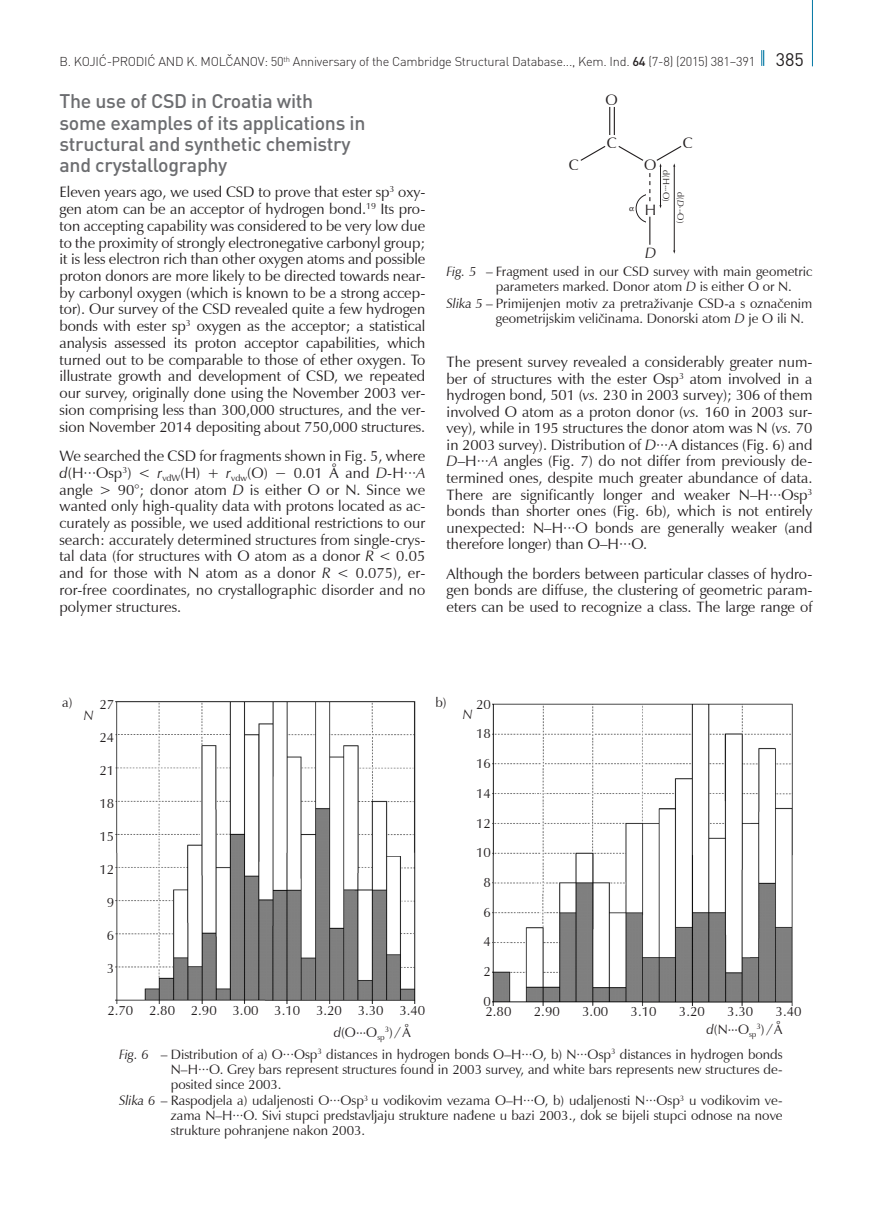
<style>
.page{position:relative;width:872px;height:1212px;background:#fff}
.page>*{position:absolute;margin:0;border:0;box-sizing:border-box;transform-origin:0 0}
._07_NASLOV_POGLAVLJA{font:500 19.5px/21.3px "DIN Pro";letter-spacing:-.015em;color:#6c6d70}
._10_TEKST_RADA_-_ENG{font:15px/16.8px "Zapf Humanist Roman KUI";color:#231f20;text-align:justify}
.t1{font:15px "Zapf Humanist Italic KUI";color:#231f20}
._12_POTPIS_-_SLIKA{font:13.5px/15px "Zapf Humanist Roman KUI";color:#231f20}
._12_POTPIS_-_SLIKA-2{font:13.5px "Zapf Humanist Italic KUI";letter-spacing:-.01em;color:#231f20}
.t2{font:300 12.75px "DIN Pro";letter-spacing:-.02em;color:#231f20}
.t3{font:9px "Zapf Humanist Roman KUI";color:#231f20}
.s1{font-weight:500}
.s2{font-weight:400;font-size:18px}
.s3{font-family:"Zapf Humanist Italic KUI"}
.s4{font-size:15px}
</style>
<div class="page">
<hr style="left:812px;top:0;width:1px;height:66px;background:#0076a3">
<svg style="left:761px;top:50px;width:3px;height:16px"></svg>
<div style="left:636px;top:194px;width:29px;height:29px;border:1px solid #231f20;border-radius:50%"></div>
<div style="left:646px;top:189px;width:22px;height:38px;background:#fff"></div>
<svg style="left:649px;top:217px;width:1px;height:28px"></svg>
<hr style="left:660px;top:165px;width:1px;height:41px;background:#231f20">
<hr style="left:674px;top:166px;width:1px;height:85px;background:#231f20">
<svg style="left:580px;top:146px;width:26px;height:15px"></svg>
<svg style="left:618px;top:146px;width:26px;height:15px"></svg>
<svg style="left:649px;top:173px;width:1px;height:28px"></svg>
<svg style="left:609px;top:107px;width:6px;height:28px"></svg>
<svg style="left:656px;top:146px;width:26px;height:21px"></svg>
<img style="left:116px;top:701px;width:300px;height:303px">
<img style="left:492px;top:703px;width:300px;height:303px">
<p class="t2" style="left:60px;top:53px;width:746px">B. KOJIĆ-PRODIĆ AND K. MOLČANOV: 50<sup>th</sup> Anniversary of the Cambridge Structural Database..., Kem. Ind. <span class="s1">64</span> (7-8) (2015) 381−391 <span class="s2">385</span></p>
<p class="_07_NASLOV_POGLAVLJA" style="left:60px;top:90px;width:307px">The use of CSD in Croatia with<br>some examples of its applications in structural and synthetic chemistry and crystallography</p>
<p class="_10_TEKST_RADA_-_ENG" style="left:60px;top:185px;width:367px">Eleven years ago, we used CSD to prove that ester sp<sup>3</sup> oxy&shy;gen atom can be an acceptor of hydrogen bond.<sup>19</sup> Its pro&shy;ton accepting capability was considered to be very low due to the proximity of strongly electronegative carbonyl group; it is less electron rich than other oxygen atoms and possible proton donors are more likely to be directed towards near&shy;by carbonyl oxygen (which is known to be a strong accep&shy;tor). Our survey of the CSD revealed quite a few hydrogen bonds with ester sp<sup>3</sup> oxygen as the acceptor; a statistical analysis assessed its proton acceptor capabilities, which turned out to be comparable to those of ether oxygen. To illustrate growth and development of CSD, we repeated our survey, originally done using the November 2003 ver&shy;sion comprising less than 300,000 structures, and the ver&shy;sion November 2014 depositing about 750,000 structures.</p>
<p class="_10_TEKST_RADA_-_ENG" style="left:60px;top:448px;width:367px">We searched the CSD for fragments shown in Fig. 5, where <span class="s3">d</span>(H∙∙∙Osp<sup>3</sup>) &lt; <span class="s3">r</span><sub>vdW</sub>(H) + <span class="s3">r</span><sub>vdw</sub>(O) − 0.01 Å and <span class="s3">D</span>-H∙∙∙<span class="s3">A </span>angle &gt; 90°; donor atom <span class="s3">D</span> is either O or N. Since we wanted only high-quality data with protons located as ac&shy;curately as possible, we used additional restrictions to our search: accurately determined structures from single-crys&shy;tal data (for structures with O atom as a donor <span class="s3">R</span> &lt; 0.05 and for those with N atom as a donor <span class="s3">R</span> &lt; 0.075), er&shy;ror-free coordinates, no crystallographic disorder and no polymer structures.</p>
<p class="_10_TEKST_RADA_-_ENG" style="left:605px;top:92px;width:14px">O</p>
<p class="_10_TEKST_RADA_-_ENG" style="left:606px;top:136px;width:11px">C</p>
<p class="_10_TEKST_RADA_-_ENG" style="left:683px;top:136px;width:11px">C</p>
<p class="_10_TEKST_RADA_-_ENG" style="left:569px;top:158px;width:11px">C</p>
<p class="_10_TEKST_RADA_-_ENG" style="left:644px;top:158px;width:14px">O</p>
<p class="t3" style="left:672px;top:170px;width:33px;rotate:90deg">d(H···O)</p>
<p class="t3" style="left:686px;top:192px;width:32px;rotate:90deg">d(<span class="s3">D</span>···O)</p>
<p class="t3" style="left:629px;top:201px;width:29px">α <span class="s4">H</span></p>
<p class="t1" style="left:645px;top:243px;width:13px">D</p>
<p class="_12_POTPIS_-_SLIKA-2" style="left:446px;top:263px;width:31px">Fig. 5</p>
<p class="_12_POTPIS_-_SLIKA" style="left:486px;top:265px;width:328px">– Fragment used in our CSD survey with main geometric</p>
<p class="_12_POTPIS_-_SLIKA" style="left:496px;top:280px;width:297px">parameters marked. Donor atom <span class="s3">D</span> is either O or N.</p>
<p class="_12_POTPIS_-_SLIKA" style="left:446px;top:297px;width:367px"><span class="s3">Slika 5</span> – Primijenjen motiv za pretraživanje CSD-a s označenim</p>
<p class="_12_POTPIS_-_SLIKA" style="left:496px;top:312px;width:310px">geometrijskim veličinama. Donorski atom <span class="s3">D</span> je O ili N.</p>
<p class="_10_TEKST_RADA_-_ENG" style="left:446px;top:355px;width:367px">The present survey revealed a considerably greater num&shy;ber of structures with the ester Osp<sup>3</sup> atom involved in a hydrogen bond, 501 (<span class="s3">vs.</span> 230 in 2003 survey); 306 of them involved O atom as a proton donor (<span class="s3">vs.</span> 160 in 2003 sur&shy;vey), while in 195 structures the donor atom was N (<span class="s3">vs.</span> 70 in 2003 survey). Distribution of <span class="s3">D</span>∙∙∙A distances (Fig. 6) and <span class="s3">D</span>–H∙∙∙<span class="s3">A</span> angles (Fig. 7) do not differ from previously de&shy;termined ones, despite much greater abundance of data.<br>There are significantly longer and weaker N–H∙∙∙Osp<sup>3 </sup>bonds than shorter ones (Fig. 6b), which is not entirely unexpected: N–H∙∙∙O bonds are generally weaker (and therefore longer) than O–H∙∙∙O.</p>
<p class="_10_TEKST_RADA_-_ENG" style="left:446px;top:566px;width:367px">Although the borders between particular classes of hydro&shy;gen bonds are diffuse, the clustering of geometric param&shy;eters can be used to recognize a class. The large range of</p>
<p class="_12_POTPIS_-_SLIKA" style="left:62px;top:696px;width:12px">a)</p>
<p class="_12_POTPIS_-_SLIKA" style="left:435px;top:696px;width:13px">b)</p>
<p class="_12_POTPIS_-_SLIKA" style="left:99px;top:697px;width:16px">27</p>
<p class="_12_POTPIS_-_SLIKA" style="left:476px;top:697px;width:16px">20</p>
<p class="_12_POTPIS_-_SLIKA" style="left:476px;top:727px;width:16px">18</p>
<p class="_12_POTPIS_-_SLIKA" style="left:476px;top:757px;width:16px">16</p>
<p class="_12_POTPIS_-_SLIKA" style="left:476px;top:786px;width:16px">14</p>
<p class="_12_POTPIS_-_SLIKA" style="left:476px;top:816px;width:16px">12</p>
<p class="_12_POTPIS_-_SLIKA" style="left:476px;top:846px;width:16px">10</p>
<p class="_12_POTPIS_-_SLIKA" style="left:483px;top:876px;width:9px">8</p>
<p class="_12_POTPIS_-_SLIKA" style="left:483px;top:905px;width:9px">6</p>
<p class="_12_POTPIS_-_SLIKA" style="left:483px;top:935px;width:9px">4</p>
<p class="_12_POTPIS_-_SLIKA" style="left:483px;top:965px;width:9px">2</p>
<p class="_12_POTPIS_-_SLIKA" style="left:483px;top:994px;width:9px">0</p>
<p class="_12_POTPIS_-_SLIKA-2" style="left:463px;top:705px;width:11px">N</p>
<p class="_12_POTPIS_-_SLIKA-2" style="left:84px;top:706px;width:11px">N</p>
<p class="_12_POTPIS_-_SLIKA" style="left:99px;top:730px;width:16px">24</p>
<p class="_12_POTPIS_-_SLIKA" style="left:99px;top:763px;width:16px">21</p>
<p class="_12_POTPIS_-_SLIKA" style="left:99px;top:796px;width:16px">18</p>
<p class="_12_POTPIS_-_SLIKA" style="left:99px;top:829px;width:16px">15</p>
<p class="_12_POTPIS_-_SLIKA" style="left:99px;top:862px;width:16px">12</p>
<p class="_12_POTPIS_-_SLIKA" style="left:107px;top:895px;width:9px">9</p>
<p class="_12_POTPIS_-_SLIKA" style="left:107px;top:928px;width:9px">6</p>
<p class="_12_POTPIS_-_SLIKA" style="left:107px;top:961px;width:9px">3</p>
<p class="_12_POTPIS_-_SLIKA" style="left:149px;top:1004px;width:27px">2.80</p>
<p class="_12_POTPIS_-_SLIKA" style="left:191px;top:1004px;width:27px">2.90</p>
<p class="_12_POTPIS_-_SLIKA" style="left:232px;top:1004px;width:27px">3.00</p>
<p class="_12_POTPIS_-_SLIKA" style="left:274px;top:1004px;width:27px">3.10</p>
<p class="_12_POTPIS_-_SLIKA" style="left:316px;top:1004px;width:27px">3.20</p>
<p class="_12_POTPIS_-_SLIKA" style="left:358px;top:1004px;width:27px">3.30</p>
<p class="_12_POTPIS_-_SLIKA" style="left:334px;top:1025px;width:79px"><span class="s3">d</span>(O···O<sub>sp</sub><sup>3</sup>) ⁄ Å</p>
<p class="_12_POTPIS_-_SLIKA" style="left:399px;top:1004px;width:27px">3.40</p>
<p class="_12_POTPIS_-_SLIKA" style="left:485px;top:1004px;width:27px">2.80</p>
<p class="_12_POTPIS_-_SLIKA" style="left:534px;top:1004px;width:27px">2.90</p>
<p class="_12_POTPIS_-_SLIKA" style="left:582px;top:1004px;width:27px">3.00</p>
<p class="_12_POTPIS_-_SLIKA" style="left:630px;top:1004px;width:27px">3.10</p>
<p class="_12_POTPIS_-_SLIKA" style="left:679px;top:1004px;width:27px">3.20</p>
<p class="_12_POTPIS_-_SLIKA" style="left:727px;top:1004px;width:27px">3.30</p>
<p class="_12_POTPIS_-_SLIKA" style="left:775px;top:1004px;width:27px">3.40</p>
<p class="_12_POTPIS_-_SLIKA" style="left:107px;top:1004px;width:27px">2.70</p>
<p class="_12_POTPIS_-_SLIKA" style="left:706px;top:1022px;width:78px"><span class="s3">d</span>(N···O<sub>sp</sub><sup>3</sup>) ⁄ Å</p>
<p class="_12_POTPIS_-_SLIKA-2" style="left:119px;top:1045px;width:31px">Fig. 6</p>
<p class="_12_POTPIS_-_SLIKA" style="left:161px;top:1047px;width:623px">– Distribution of a) O∙∙∙Osp<sup>3</sup> distances in hydrogen bonds O–H∙∙∙O, b) N∙∙∙Osp<sup>3</sup> distances in hydrogen bonds</p>
<p class="_12_POTPIS_-_SLIKA" style="left:171px;top:1062px;width:613px">N–H∙∙∙O. Grey bars represent structures found in 2003 survey, and white bars represents new structures de&shy;posited since 2003.</p>
<p class="_12_POTPIS_-_SLIKA" style="left:119px;top:1094px;width:665px"><span class="s3">Slika 6</span> – Raspodjela a) udaljenosti O∙∙∙Osp<sup>3</sup> u vodikovim vezama O–H∙∙∙O, b) udaljenosti N∙∙∙Osp<sup>3</sup> u vodikovim ve-</p>
<p class="_12_POTPIS_-_SLIKA" style="left:171px;top:1109px;width:613px">zama N–H∙∙∙O. Sivi stupci predstavljaju strukture nađene u bazi 2003., dok se bijeli stupci odnose na nove strukture pohranjene nakon 2003.</p>
</div>
